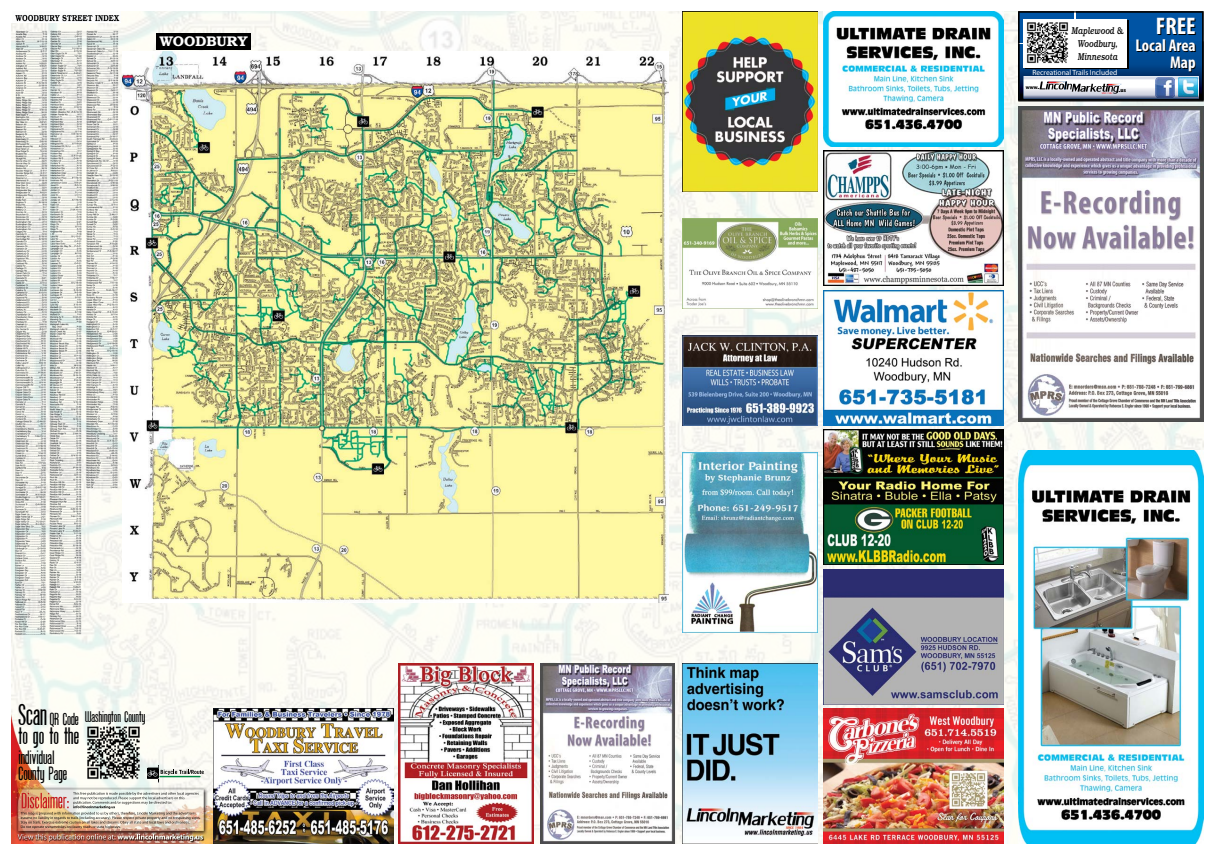
<style>
.page{position:relative;width:1215px;height:855px;background:#fff}
.page>*{position:absolute;margin:0;border:0;box-sizing:border-box;transform-origin:0 0}
.t1{font:700 condensed 24.06px "Myriad Pro";color:#fff}
.t2{font:23.12px "Protege";color:#000}
.t3{font:18.75px/16.5px "Protege";color:#000}
.t4{font:700 condensed 17px/17px "Myriad Pro";color:#fff;text-align:right}
.t5{font:16.88px "Protege";color:#000}
.t6{font:15px "Protege";color:#000}
.t7{font:600 14.06px "Bookman";color:#fff}
.t8{font:italic 500 10px/13.1px "Bookman";color:#000;text-align:center;scale:.75 1}
.t9{font:7.5px "Myriad Pro";color:#fff}
.t10{font:800 5.38px "Albertus";color:#000}
.t11{font:800 5.06px "Albertus";color:#000}
.s1{font-size:29.38px}
.s2{font-family:"Lily UPC Bold";font-weight:400;font-style:italic;font-size:9.25px}
</style>
<div class="page">
<img style="left:11px;top:11px;width:1192px;height:832px">
<img style="left:122px;top:52px;width:546px;height:551px">
<div style="left:156px;top:33px;width:95px;height:17px;background:#000"></div>
<img style="left:11px;top:11px;width:110px;height:12px">
<img style="left:11px;top:28px;width:36px;height:304px">
<img style="left:12px;top:330px;width:35px;height:304px">
<img style="left:47px;top:28px;width:36px;height:302px">
<img style="left:47px;top:330px;width:36px;height:305px">
<img style="left:83px;top:28px;width:38px;height:302px">
<img style="left:83px;top:330px;width:38px;height:305px">
<img style="left:824px;top:709px;width:180px;height:135px">
<img style="left:824px;top:150px;width:180px;height:135px">
<img style="left:824px;top:430px;width:180px;height:135px">
<img style="left:824px;top:569px;width:180px;height:135px">
<img style="left:824px;top:11px;width:180px;height:135px">
<img style="left:682px;top:335px;width:135px;height:90px">
<img style="left:682px;top:218px;width:135px;height:90px">
<img style="left:824px;top:290px;width:180px;height:135px">
<img style="left:11px;top:715px;width:202px;height:129px">
<img style="left:22px;top:793px;width:44px;height:15px">
<img style="left:18px;top:834px;width:96px;height:6px">
<img style="left:137px;top:834px;width:66px;height:7px">
<img style="left:73px;top:792px;width:105px;height:3px">
<img style="left:185px;top:792px;width:14px;height:3px">
<img style="left:77px;top:797px;width:51px;height:2px">
<img style="left:140px;top:797px;width:43px;height:2px">
<img style="left:78px;top:801px;width:51px;height:3px">
<img style="left:133px;top:801px;width:36px;height:3px">
<img style="left:73px;top:805px;width:42px;height:4px">
<img style="left:21px;top:812px;width:55px;height:3px">
<img style="left:88px;top:812px;width:47px;height:3px">
<img style="left:137px;top:812px;width:52px;height:3px">
<svg style="left:21px;top:817px;width:16px;height:2px"></svg>
<img style="left:38px;top:816px;width:99px;height:4px">
<img style="left:139px;top:816px;width:45px;height:4px">
<img style="left:21px;top:821px;width:51px;height:3px">
<img style="left:75px;top:821px;width:52px;height:3px">
<img style="left:131px;top:821px;width:53px;height:3px">
<svg style="left:184px;top:813px;width:16px;height:11px"></svg>
<img style="left:21px;top:825px;width:59px;height:3px">
<img style="left:88px;top:825px;width:32px;height:4px">
<img style="left:83px;top:722px;width:61px;height:61px">
<svg style="left:147px;top:767px;width:57px;height:11px"></svg>
<img style="left:540px;top:664px;width:135px;height:180px">
<img style="left:399px;top:664px;width:135px;height:180px">
<svg style="left:1018px;top:11px;width:186px;height:90px"></svg>
<img style="left:1024px;top:19px;width:47px;height:48px">
<img style="left:1018px;top:107px;width:186px;height:315px">
<img style="left:213px;top:709px;width:180px;height:135px">
<img style="left:1018px;top:450px;width:186px;height:394px">
<img style="left:682px;top:453px;width:135px;height:180px">
<img style="left:682px;top:11px;width:135px;height:180px">
<img style="left:682px;top:664px;width:135px;height:180px">
<h3 class="t7" style="left:160px;top:33px;width:90px">WOODBURY</h3>
<h3 class="t5" style="left:18px;top:709px;width:62px"><span class="s1">Scan</span> QR Code</h3>
<h2 class="t2" style="left:18px;top:723px;width:62px">to go to the</h2>
<h3 class="t3" style="left:18px;top:749px;width:50px">individual<br>County Page</h3>
<h3 class="t6" style="left:85px;top:707px;width:62px">Washington County</h3>
<p class="t8" style="left:1072px;top:24px;width:71px">Maplewood &amp;<br>Woodbury,<br>Minnesota</p>
<p class="t9" style="left:1032px;top:67px;width:87px">Recreational Trails Included</p>
<p class="t11" style="left:1026px;top:84px;width:15px">www<span class="s2">.</span></p>
<p class="t10" style="left:1119px;top:86px;width:9px"><span class="s2">.</span>us</p>
<h1 class="t1" style="left:1156px;top:11px;width:41px">FREE</h1>
<h3 class="t4" style="left:1136px;top:37px;width:62px">Local Area<br>Map</h3>
</div>
